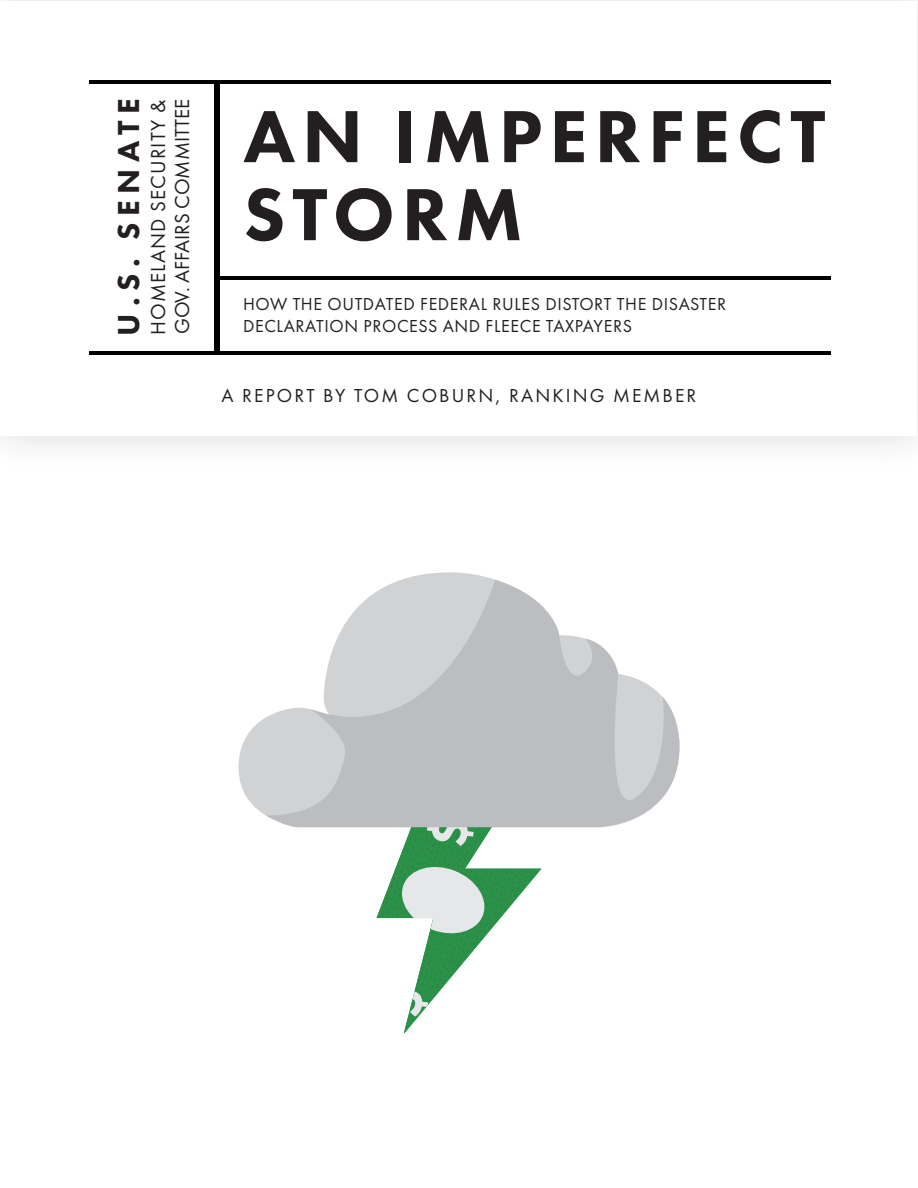
<style>
.page{position:relative;width:918px;height:1188px;background:#fff}
.page>*{position:absolute;margin:0;border:0;box-sizing:border-box;transform-origin:0 0}
.t1{font:800 76.5px/78px "Futura PT";letter-spacing:.09em;color:#231f20}
.t2{font:800 31.5px "Futura PT";letter-spacing:.21em;color:#231f20}
.t3{font:21px/24px "Futura PT";letter-spacing:.01em;color:#231f20}
.t4{font:19.5px "Futura PT";letter-spacing:.11em;color:#231f20}
.t5{font:18px/22.5px "Futura PT";letter-spacing:.035em;color:#231f20}
</style>
<div class="page">
<div style="left:0;top:0;width:918px;height:474px;background:#f9f9f9"></div>
<div style="left:1px;top:1px;width:916px;height:435px;background:#fff"></div>
<hr style="left:89px;top:80px;width:742px;height:3px;background:#000">
<hr style="left:89px;top:351px;width:742px;height:4px;background:#000">
<hr style="left:220px;top:276px;width:611px;height:4px;background:#000">
<div style="left:215px;top:82px;width:5px;height:273px;background:#000"></div>
<svg style="left:239px;top:572px;width:257px;height:244px"></svg>
<svg style="left:266px;top:580px;width:413px;height:247px"></svg>
<svg style="left:377px;top:792px;width:164px;height:242px"></svg>
<h2 class="t2" style="left:109px;top:336px;width:239px;rotate:-90deg">U.S. SENATE</h2>
<p class="t3" style="left:146px;top:335px;width:238px;rotate:-90deg">HOMELAND SECURITY &amp;<br>GOV. AFFAIRS COMMITTEE</p>
<h1 class="t1" style="left:243px;top:96px;width:584px">AN IMPERFECT<br>STORM</h1>
<p class="t5" style="left:243px;top:292px;width:485px">HOW THE OUTDATED FEDERAL RULES DISTORT THE DISASTER<br>DECLARATION PROCESS AND FLEECE TAXPAYERS</p>
<p class="t4" style="left:222px;top:383px;width:476px">A REPORT BY TOM COBURN, RANKING MEMBER</p>
</div>
